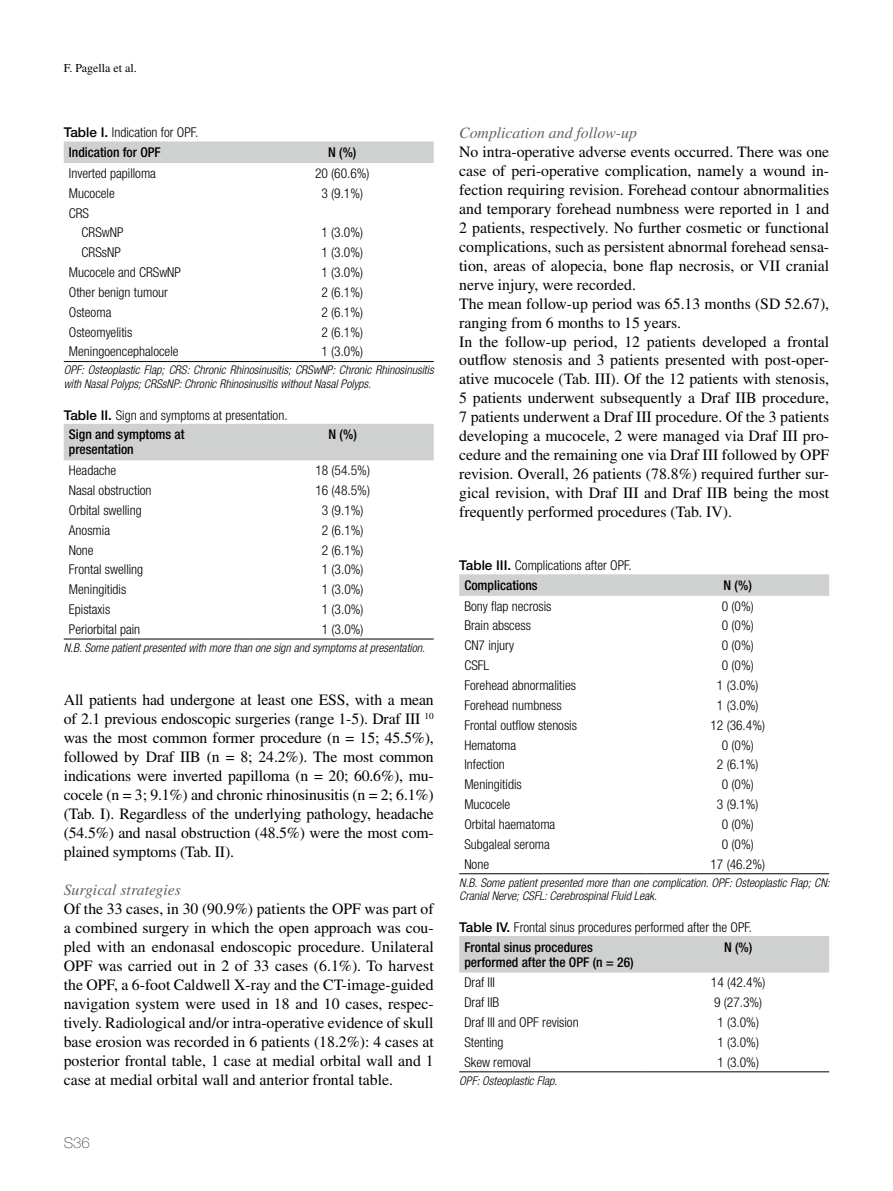
<style>
.page{position:relative;width:893px;height:1191px;background:#fff}
.page>*{position:absolute;margin:0;border:0;box-sizing:border-box;transform-origin:0 0}
.t1{font:15.75px/18.9px "Times LT Std";color:#000;text-align:justify}
.t2{font:italic 15.75px "Times LT Std";color:#626261}
.t3{font:100 15px "Helvetica Neue LT Std";color:#484847}
.t4{font:300 condensed 13.5px/19.8px "Helvetica Neue LT Std";color:#000}
.t5{font:500 condensed 13.5px "Helvetica Neue LT Std";color:#000}
.t6{font:italic 300 condensed 12px/13.5px "Helvetica Neue LT Std";color:#000}
.t7{font:12px "Times LT Std";color:#000}
.s1{font-weight:500;font-stretch:normal}
.s2{font-weight:500}
</style>
<div class="page">
<div style="left:64px;top:141px;width:370px;height:22px;background:#cfd0d0"></div>
<hr style="left:64px;top:361px;width:187px;height:1px;background:#000">
<hr style="left:251px;top:361px;width:183px;height:1px;background:#000">
<div style="left:64px;top:424px;width:370px;height:36px;background:#cfd0d0"></div>
<hr style="left:64px;top:638px;width:188px;height:1px;background:#000">
<hr style="left:252px;top:638px;width:182px;height:1px;background:#000">
<div style="left:459px;top:574px;width:370px;height:22px;background:#cfd0d0"></div>
<hr style="left:459px;top:873px;width:187px;height:1px;background:#000">
<hr style="left:646px;top:873px;width:183px;height:1px;background:#000">
<div style="left:459px;top:936px;width:370px;height:36px;background:#cfd0d0"></div>
<hr style="left:459px;top:1071px;width:188px;height:1px;background:#000">
<hr style="left:647px;top:1071px;width:182px;height:1px;background:#000">
<p class="t7" style="left:64px;top:61px;width:75px">F. Pagella et al.</p>
<p class="t4" style="left:69px;top:122px;width:131px;text-indent:-5px"><span class="s1">Table I.</span> Indication for OPF.<br><span class="s2">Indication for OPF</span></p>
<p class="t5" style="left:328px;top:144px;width:30px">N (%)</p>
<p class="t4" style="left:69px;top:163px;width:89px">Inverted papilloma</p>
<p class="t4" style="left:315px;top:163px;width:56px">20 (60.6%)</p>
<p class="t4" style="left:69px;top:183px;width:47px">Mucocele</p>
<p class="t4" style="left:321px;top:183px;width:43px">3 (9.1%)</p>
<p class="t4" style="left:82px;top:203px;width:43px;text-indent:-13px">CRS<br>CRSwNP</p>
<p class="t4" style="left:321px;top:222px;width:43px">1 (3.0%)</p>
<p class="t4" style="left:82px;top:242px;width:41px">CRSsNP</p>
<p class="t4" style="left:321px;top:242px;width:43px">1 (3.0%)</p>
<p class="t4" style="left:69px;top:262px;width:114px">Mucocele and CRSwNP</p>
<p class="t4" style="left:321px;top:262px;width:43px">1 (3.0%)</p>
<p class="t4" style="left:69px;top:282px;width:100px">Other benign tumour</p>
<p class="t4" style="left:321px;top:282px;width:43px">2 (6.1%)</p>
<p class="t4" style="left:69px;top:302px;width:44px">Osteoma</p>
<p class="t4" style="left:321px;top:302px;width:43px">2 (6.1%)</p>
<p class="t4" style="left:69px;top:322px;width:65px">Osteomyelitis</p>
<p class="t4" style="left:321px;top:322px;width:43px">2 (6.1%)</p>
<p class="t4" style="left:69px;top:342px;width:111px">Meningoencephalocele</p>
<p class="t4" style="left:321px;top:342px;width:43px">1 (3.0%)</p>
<p class="t6" style="left:64px;top:364px;width:371px">OPF: Osteoplastic Flap; CRS: Chronic Rhinosinusitis; CRSwNP: Chronic Rhinosinusitis with Nasal Polyps; CRSsNP: Chronic Rhinosinusitis without Nasal Polyps.</p>
<p class="t4" style="left:69px;top:405px;width:220px;text-indent:-5px"><span class="s1">Table II.</span> Sign and symptoms at presentation.<br><span class="s2">Sign and symptoms at</span></p>
<p class="t5" style="left:69px;top:441px;width:66px">presentation</p>
<p class="t5" style="left:329px;top:426px;width:30px">N (%)</p>
<p class="t4" style="left:69px;top:460px;width:49px">Headache</p>
<p class="t4" style="left:315px;top:460px;width:56px">18 (54.5%)</p>
<p class="t4" style="left:69px;top:480px;width:84px">Nasal obstruction</p>
<p class="t4" style="left:315px;top:480px;width:56px">16 (48.5%)</p>
<p class="t4" style="left:69px;top:500px;width:74px">Orbital swelling</p>
<p class="t4" style="left:322px;top:500px;width:43px">3 (9.1%)</p>
<p class="t4" style="left:69px;top:520px;width:43px">Anosmia</p>
<p class="t4" style="left:322px;top:520px;width:43px">2 (6.1%)</p>
<p class="t4" style="left:69px;top:540px;width:26px">None</p>
<p class="t4" style="left:322px;top:540px;width:43px">2 (6.1%)</p>
<p class="t4" style="left:69px;top:559px;width:76px">Frontal swelling</p>
<p class="t4" style="left:322px;top:559px;width:43px">1 (3.0%)</p>
<p class="t4" style="left:69px;top:579px;width:59px">Meningitidis</p>
<p class="t4" style="left:322px;top:579px;width:43px">1 (3.0%)</p>
<p class="t4" style="left:69px;top:599px;width:43px">Epistaxis</p>
<p class="t4" style="left:322px;top:599px;width:43px">1 (3.0%)</p>
<p class="t4" style="left:69px;top:619px;width:73px">Periorbital pain</p>
<p class="t4" style="left:322px;top:619px;width:43px">1 (3.0%)</p>
<p class="t6" style="left:64px;top:641px;width:363px">N.B. Some patient presented with more than one sign and symptoms at presentation.</p>
<p class="t1" style="left:64px;top:690px;width:371px">All patients had undergone at least one ESS, with a mean of 2.1 previous endoscopic surgeries (range 1-5). Draf III <sup>10 </sup>was the most common former procedure (n = 15; 45.5%), followed by Draf IIB (n = 8; 24.2%). The most common indications were inverted papilloma (n = 20; 60.6%), mu&shy;cocele (n = 3; 9.1%) and chronic rhinosinusitis (n = 2; 6.1%) (Tab. I). Regardless of the underlying pathology, headache (54.5%) and nasal obstruction (48.5%) were the most com&shy;plained symptoms (Tab. II).</p>
<p class="t2" style="left:64px;top:881px;width:119px">Surgical strategies</p>
<p class="t1" style="left:64px;top:899px;width:371px">Of the 33 cases, in 30 (90.9%) patients the OPF was part of a combined surgery in which the open approach was cou&shy;pled with an endonasal endoscopic procedure. Unilateral OPF was carried out in 2 of 33 cases (6.1%). To harvest the OPF, a 6-foot Caldwell X-ray and the CT-image-guided navigation system were used in 18 and 10 cases, respec&shy;tively. Radiological and/or intra-operative evidence of skull base erosion was recorded in 6 patients (18.2%): 4 cases at posterior frontal table, 1 case at medial orbital wall and 1 case at medial orbital wall and anterior frontal table.</p>
<p class="t3" style="left:64px;top:1134px;width:28px">S36</p>
<p class="t2" style="left:459px;top:124px;width:179px">Complication and follow-up</p>
<p class="t1" style="left:459px;top:142px;width:371px;text-align:left">No intra-operative adverse events occurred. There was one case of peri-operative complication, namely a wound in&shy;fection requiring revision. Forehead contour abnormalities and temporary forehead numbness were reported in 1 and 2 patients, respectively. No further cosmetic or functional complications, such as persistent abnormal forehead sensa&shy;tion, areas of alopecia, bone flap necrosis, or VII cranial nerve injury, were recorded.<br>The mean follow-up period was 65.13 months (SD 52.67), ranging from 6 months to 15 years.<br>In the follow-up period, 12 patients developed a frontal outflow stenosis and 3 patients presented with post-oper&shy;ative mucocele (Tab. III). Of the 12 patients with stenosis, 5 patients underwent subsequently a Draf IIB procedure, 7 patients underwent a Draf III procedure. Of the 3 patients developing a mucocele, 2 were managed via Draf III pro&shy;cedure and the remaining one via Draf III followed by OPF revision. Overall, 26 patients (78.8%) required further sur&shy;gical revision, with Draf III and Draf IIB being the most frequently performed procedures (Tab. IV).</p>
<p class="t4" style="left:464px;top:555px;width:169px;text-indent:-5px"><span class="s1">Table III.</span> Complications after OPF.<br><span class="s2">Complications</span></p>
<p class="t5" style="left:724px;top:577px;width:30px">N (%)</p>
<p class="t4" style="left:464px;top:596px;width:89px">Bony flap necrosis</p>
<p class="t4" style="left:722px;top:596px;width:33px">0 (0%)</p>
<p class="t4" style="left:464px;top:615px;width:68px">Brain abscess</p>
<p class="t4" style="left:722px;top:615px;width:33px">0 (0%)</p>
<p class="t4" style="left:464px;top:635px;width:51px">CN7 injury</p>
<p class="t4" style="left:722px;top:635px;width:33px">0 (0%)</p>
<p class="t4" style="left:464px;top:655px;width:26px">CSFL</p>
<p class="t4" style="left:722px;top:655px;width:33px">0 (0%)</p>
<p class="t4" style="left:464px;top:675px;width:113px">Forehead abnormalities</p>
<p class="t4" style="left:717px;top:675px;width:43px">1 (3.0%)</p>
<p class="t4" style="left:464px;top:695px;width:99px">Forehead numbness</p>
<p class="t4" style="left:717px;top:695px;width:43px">1 (3.0%)</p>
<p class="t4" style="left:464px;top:715px;width:114px">Frontal outflow stenosis</p>
<p class="t4" style="left:710px;top:715px;width:56px">12 (36.4%)</p>
<p class="t4" style="left:464px;top:735px;width:53px">Hematoma</p>
<p class="t4" style="left:722px;top:735px;width:33px">0 (0%)</p>
<p class="t4" style="left:464px;top:754px;width:42px">Infection</p>
<p class="t4" style="left:717px;top:754px;width:43px">2 (6.1%)</p>
<p class="t4" style="left:464px;top:774px;width:59px">Meningitidis</p>
<p class="t4" style="left:722px;top:774px;width:33px">0 (0%)</p>
<p class="t4" style="left:464px;top:794px;width:47px">Mucocele</p>
<p class="t4" style="left:717px;top:794px;width:43px">3 (9.1%)</p>
<p class="t4" style="left:464px;top:814px;width:92px">Orbital haematoma</p>
<p class="t4" style="left:722px;top:814px;width:33px">0 (0%)</p>
<p class="t4" style="left:464px;top:834px;width:87px">Subgaleal seroma</p>
<p class="t4" style="left:722px;top:834px;width:33px">0 (0%)</p>
<p class="t4" style="left:464px;top:854px;width:26px">None</p>
<p class="t4" style="left:710px;top:854px;width:56px">17 (46.2%)</p>
<p class="t6" style="left:459px;top:876px;width:372px">N.B. Some patient presented more than one complication. OPF: Osteoplastic Flap; CN:<br>Cranial Nerve; CSFL: Cerebrospinal Fluid Leak.</p>
<p class="t4" style="left:464px;top:917px;width:289px;text-indent:-5px"><span class="s1">Table IV.</span> Frontal sinus procedures performed after the OPF.<br><span class="s2">Frontal sinus procedures</span></p>
<p class="t5" style="left:464px;top:953px;width:171px">performed after the OPF (n = 26)</p>
<p class="t5" style="left:724px;top:938px;width:30px">N (%)</p>
<p class="t4" style="left:464px;top:972px;width:32px">Draf III</p>
<p class="t4" style="left:711px;top:972px;width:56px">14 (42.4%)</p>
<p class="t4" style="left:464px;top:992px;width:36px">Draf IIB</p>
<p class="t4" style="left:714px;top:992px;width:50px">9 (27.3%)</p>
<p class="t4" style="left:464px;top:1012px;width:116px">Draf III and OPF revision</p>
<p class="t4" style="left:717px;top:1012px;width:43px">1 (3.0%)</p>
<p class="t4" style="left:464px;top:1032px;width:41px">Stenting</p>
<p class="t4" style="left:717px;top:1032px;width:43px">1 (3.0%)</p>
<p class="t4" style="left:464px;top:1052px;width:68px">Skew removal</p>
<p class="t4" style="left:717px;top:1052px;width:43px">1 (3.0%)</p>
<p class="t6" style="left:459px;top:1074px;width:100px">OPF: Osteoplastic Flap.</p>
</div>
